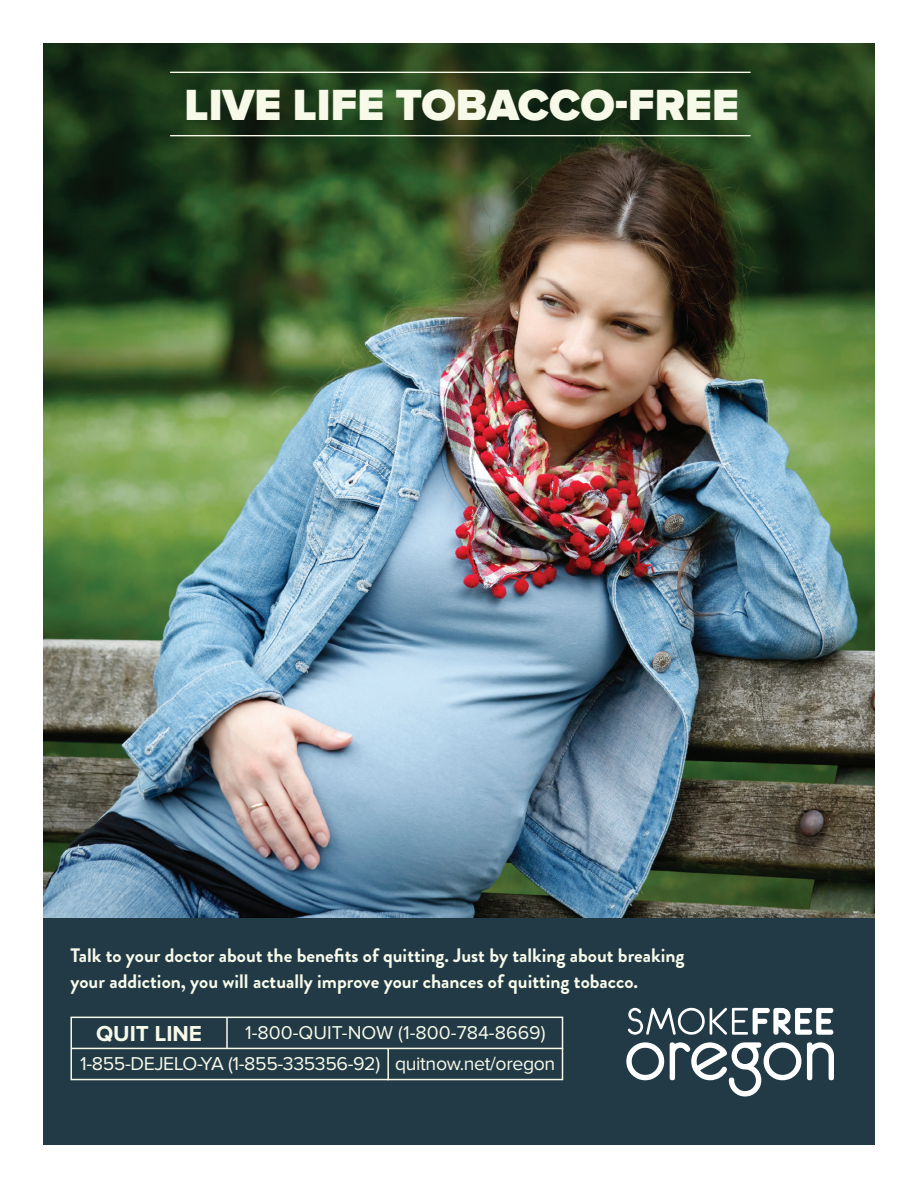
<style>
.page{position:relative;width:918px;height:1188px;background:#fff}
.page>*{position:absolute;margin:0;border:0;box-sizing:border-box;transform-origin:0 0}
.t1{font:900 44.85px "Proxima Nova A";color:#f8fae9}
.t2{font:700 22.5px "Proxima Nova";color:#f8fae9}
.t3{font:700 19.5px/26.4px "Brandon Grotesque";color:#f8fae9}
.t4{font:19.35px/31.5px "Proxima Nova";letter-spacing:-.02em;color:#f8fae9}
</style>
<div class="page">
<div style="left:43px;top:918px;width:832px;height:227px;background:#213a46"></div>
<svg style="left:628px;top:1008px;width:205px;height:27px"></svg>
<svg style="left:626px;top:1042px;width:38px;height:38px"></svg>
<svg style="left:670px;top:1042px;width:131px;height:54px"></svg>
<svg style="left:807px;top:1042px;width:27px;height:38px"></svg>
<div style="left:70px;top:1017px;width:493px;height:63px;border:2px solid #f8fae9"></div>
<hr style="left:71px;top:1048px;width:492px;height:1px;background:#f8fae9">
<hr style="left:387px;top:1048px;width:2px;height:32px;background:#f8fae9">
<hr style="left:226px;top:1017px;width:2px;height:31px;background:#f8fae9">
<img style="left:43px;top:43px;width:832px;height:875px">
<hr style="left:170px;top:72px;width:581px;height:1px;background:#f8fae9">
<hr style="left:170px;top:135px;width:581px;height:1px;background:#f8fae9">
<h1 class="t1" style="left:185px;top:79px;width:556px">LIVE LIFE TOBACCO-FREE</h1>
<p class="t3" style="left:70px;top:942px;width:616px">Talk to your doctor about the benefits of quitting. Just by talking about breaking your addiction, you will actually improve your chances of quitting tobacco.</p>
<p class="t4" style="left:80px;top:1017px;width:477px;text-indent:165px">1-800-QUIT-NOW (1-800-784-8669)<br>1-855-DEJELO-YA (1-855-335356-92) quitnow.net/oregon</p>
<p class="t2" style="left:96px;top:1023px;width:108px">QUIT LINE</p>
</div>
